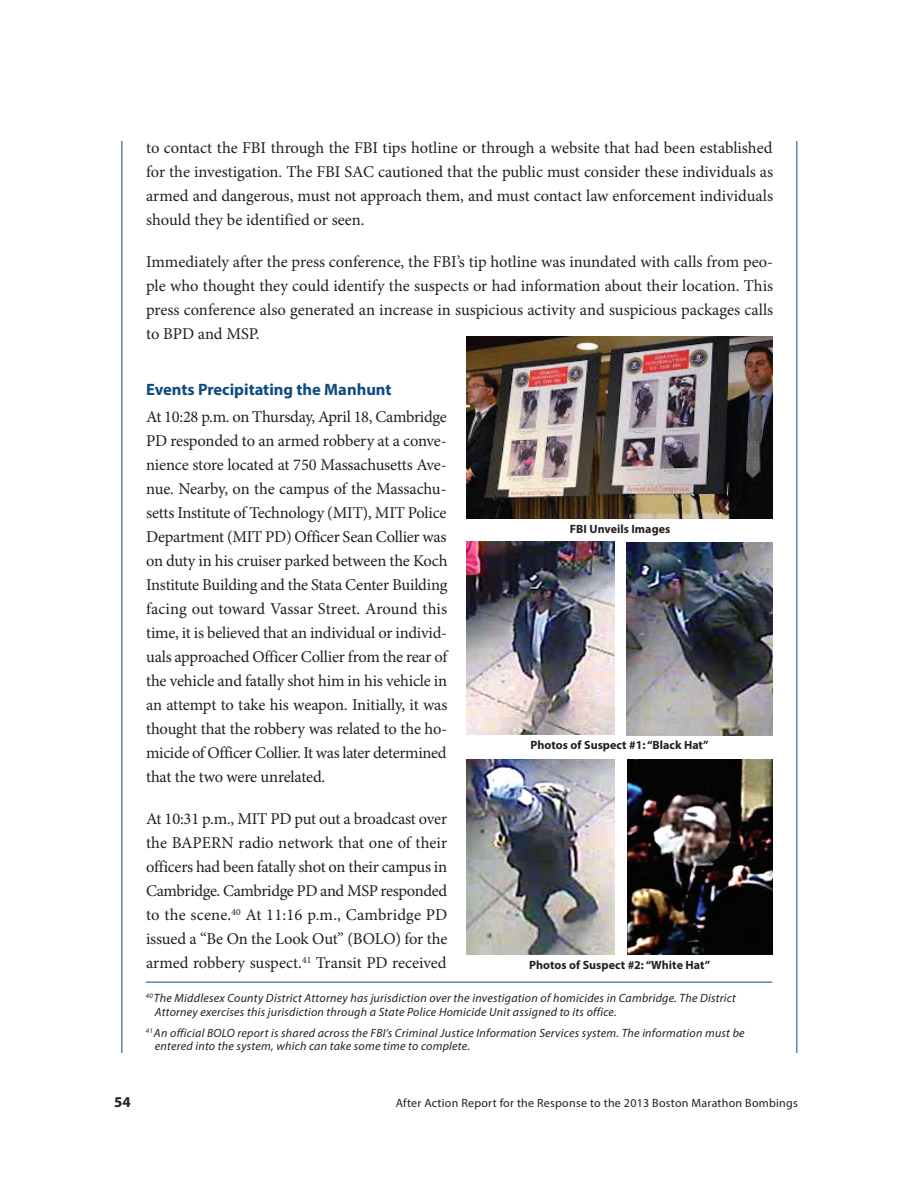
<style>
.page{position:relative;width:918px;height:1188px;background:#fff}
.page>*{position:absolute;margin:0;border:0;box-sizing:border-box;transform-origin:0 0}
.t1{font:16.5px/24px "Minion Pro";letter-spacing:-.005em;color:#231f20;text-align:justify}
.t2{font:700 16.5px "Myriad Pro";color:#0d4b80}
.t3{font:700 15px "Myriad Pro";color:#231f20}
.t4{font:italic 12px/13.5px "Myriad Pro";letter-spacing:.02em;color:#231f20}
.t5{font:700 12px "Myriad Pro";letter-spacing:.005em;color:#231f20}
.t6{font:12px "Myriad Pro";letter-spacing:.02em;color:#231f20}
</style>
<div class="page">
<hr style="left:122px;top:141px;width:1px;height:912px;background:#0d4b80">
<hr style="left:796px;top:141px;width:1px;height:912px;background:#0d4b80">
<hr style="left:146px;top:982px;width:626px;height:1px;background:#0d4b80">
<img style="left:466px;top:337px;width:306px;height:181px">
<img style="left:467px;top:759px;width:147px;height:196px">
<img style="left:627px;top:760px;width:145px;height:195px">
<img style="left:467px;top:542px;width:147px;height:193px">
<img style="left:626px;top:542px;width:146px;height:193px">
<p class="t1" style="left:146px;top:136px;width:629px">to contact the FBI through the FBI tips hotline or through a website that had been established for the investigation. The FBI SAC cautioned that the public must consider these individuals as armed and dangerous, must not approach them, and must contact law enforcement individuals should they be identified or seen.</p>
<p class="t1" style="left:146px;top:250px;width:629px">Immediately after the press conference, the FBI’s tip hotline was inundated with calls from peo&shy;ple who thought they could identify the suspects or had information about their location. This press conference also generated an increase in suspicious activity and suspicious packages calls to BPD and MSP.</p>
<p class="t2" style="left:146px;top:379px;width:247px">Events Precipitating the Manhunt</p>
<p class="t1" style="left:146px;top:405px;width:303px">At 10:28 p.m. on Thursday, April 18, Cambridge PD responded to an armed robbery at a conve&shy;nience store located at 750 Massachusetts Ave&shy;nue. Nearby, on the campus of the Massachu&shy;setts Institute of Technology (MIT), MIT Police Department (MIT PD) Officer Sean Collier was on duty in his cruiser parked between the Koch Institute Building and the Stata Center Building facing out toward Vassar Street. Around this time, it is believed that an individual or individ&shy;uals approached Officer Collier from the rear of the vehicle and fatally shot him in his vehicle in an attempt to take his weapon. Initially, it was thought that the robbery was related to the ho&shy;micide of Officer Collier. It was later determined that the two were unrelated.</p>
<p class="t1" style="left:146px;top:807px;width:303px">At 10:31 p.m., MIT PD put out a broadcast over the BAPERN radio network that one of their officers had been fatally shot on their campus in Cambridge. Cambridge PD and MSP responded to the scene.<sup>40</sup> At 11:16 p.m., Cambridge PD issued a “Be On the Look Out” (BOLO) for the armed robbery suspect.<sup>41</sup> Transit PD received</p>
<p class="t4" style="left:155px;top:991px;width:583px;text-indent:-9px"><sup>40</sup> The Middlesex County District Attorney has jurisdiction over the investigation of homicides in Cambridge. The District<br>Attorney exercises this jurisdiction through a State Police Homicide Unit assigned to its office.</p>
<p class="t4" style="left:155px;top:1026px;width:591px;text-indent:-9px"><sup>41</sup>An official BOLO report is shared across the FBI’s Criminal Justice Information Services system. The information must be entered into the system, which can take some time to complete.</p>
<p class="t5" style="left:570px;top:521px;width:102px">FBI Unveils Images</p>
<p class="t5" style="left:531px;top:738px;width:180px">Photos of Suspect #1: “Black Hat”</p>
<p class="t5" style="left:529px;top:957px;width:183px">Photos of Suspect #2: “White Hat”</p>
<p class="t3" style="left:114px;top:1092px;width:18px">54</p>
<p class="t6" style="left:396px;top:1096px;width:404px">After Action Report for the Response to the 2013 Boston Marathon Bombings</p>
</div>
